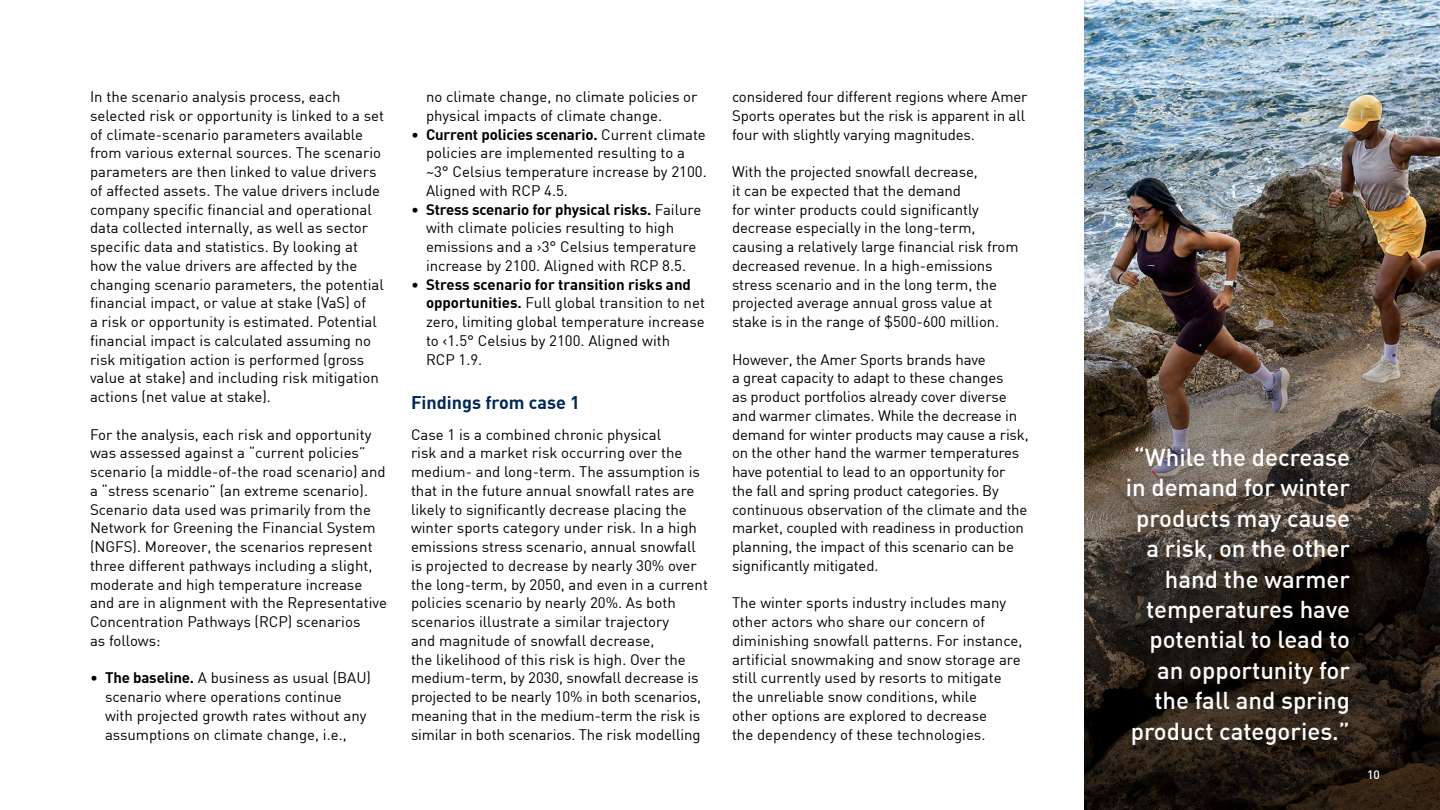
<style>
.page{position:relative;width:1440px;height:810px;background:#fff}
.page>*{position:absolute;margin:0;border:0;box-sizing:border-box;transform-origin:0 0}
.ingressi{font:500 24px/30.4px "DIN";color:#fff;text-align:right}
.votsikko{font:700 18px "DIN";color:#002857}
.leipis{font:15px/18.8px "DIN";color:#000}
.t1{font:500 12px "DIN";color:#fff}
.s1{font-weight:700}
</style>
<div class="page">
<img style="left:1084px;top:0;width:356px;height:238px">
<img style="left:1084px;top:238px;width:356px;height:572px">
<p class="leipis" style="left:90px;top:87px;width:296px">In the scenario analysis process, each selected risk or opportunity is linked to a set of climate-scenario parameters available from various external sources. The scenario parameters are then linked to value drivers of affected assets. The value drivers include company specific financial and operational data collected internally, as well as sector specific data and statistics. By looking at how the value drivers are affected by the changing scenario parameters, the potential financial impact, or value at stake (VaS) of<br>a risk or opportunity is estimated. Potential financial impact is calculated assuming no risk mitigation action is performed (gross value at stake) and including risk mitigation actions (net value at stake).</p>
<p class="leipis" style="left:90px;top:424px;width:299px">For the analysis, each risk and opportunity was assessed against a “current policies” scenario (a middle-of-the road scenario) and a “stress scenario” (an extreme scenario).<br>Scenario data used was primarily from the Network for Greening the Financial System (NGFS). Moreover, the scenarios represent three different pathways including a slight, moderate and high temperature increase and are in alignment with the Representative Concentration Pathways (RCP) scenarios<br>as follows:</p>
<p class="leipis" style="left:105px;top:668px;width:268px;text-indent:-15px">• <span class="s1">The baseline.</span> A business as usual (BAU) scenario where operations continue with projected growth rates without any assumptions on climate change, i.e.,</p>
<p class="leipis" style="left:426px;top:87px;width:273px">no climate change, no climate policies or physical impacts of climate change.</p>
<p class="leipis" style="left:426px;top:124px;width:282px;text-indent:-15px">• <span class="s1">Current policies scenario.</span> Current climate policies are implemented resulting to a ~3° Celsius temperature increase by 2100.<br>Aligned with RCP 4.5.</p>
<p class="leipis" style="left:426px;top:199px;width:277px;text-indent:-15px">• <span class="s1">Stress scenario for physical risks.</span> Failure with climate policies resulting to high emissions and a &gt;3° Celsius temperature increase by 2100. Aligned with RCP 8.5.</p>
<p class="leipis" style="left:426px;top:274px;width:280px;text-indent:-15px">• <span class="s1">Stress scenario for transition risks and opportunities.</span> Full global transition to net zero, limiting global temperature increase to &lt;1.5° Celsius by 2100. Aligned with<br>RCP 1.9.</p>
<p class="votsikko" style="left:411px;top:390px;width:170px">Findings from case 1</p>
<p class="leipis" style="left:411px;top:424px;width:298px">Case 1 is a combined chronic physical<br>risk and a market risk occurring over the medium- and long-term. The assumption is that in the future annual snowfall rates are likely to significantly decrease placing the winter sports category under risk. In a high emissions stress scenario, annual snowfall is projected to decrease by nearly 30% over the long-term, by 2050, and even in a current policies scenario by nearly 20%. As both scenarios illustrate a similar trajectory<br>and magnitude of snowfall decrease,<br>the likelihood of this risk is high. Over the medium-term, by 2030, snowfall decrease is projected to be nearly 10% in both scenarios, meaning that in the medium-term the risk is similar in both scenarios. The risk modelling</p>
<p class="leipis" style="left:732px;top:87px;width:297px">considered four different regions where Amer<br>Sports operates but the risk is apparent in all four with slightly varying magnitudes.</p>
<p class="leipis" style="left:732px;top:162px;width:288px">With the projected snowfall decrease,<br>it can be expected that the demand<br>for winter products could significantly decrease especially in the long-term, causing a relatively large financial risk from decreased revenue. In a high-emissions stress scenario and in the long term, the projected average annual gross value at stake is in the range of $500-600 million.</p>
<p class="leipis" style="left:732px;top:349px;width:298px">However, the Amer Sports brands have<br>a great capacity to adapt to these changes<br>as product portfolios already cover diverse and warmer climates. While the decrease in demand for winter products may cause a risk, on the other hand the warmer temperatures have potential to lead to an opportunity for the fall and spring product categories. By continuous observation of the climate and the market, coupled with readiness in production planning, the impact of this scenario can be significantly mitigated.</p>
<p class="leipis" style="left:732px;top:593px;width:292px">The winter sports industry includes many other actors who share our concern of diminishing snowfall patterns. For instance, artificial snowmaking and snow storage are still currently used by resorts to mitigate the unreliable snow conditions, while<br>other options are explored to decrease<br>the dependency of these technologies.</p>
<p class="ingressi" style="left:1126px;top:441px;width:226px">“While the decrease in demand for winter products may cause a risk, on the other hand the warmer temperatures have potential to lead to an opportunity for the fall and spring product categories.”</p>
<p class="t1" style="left:1367px;top:767px;width:14px">10</p>
</div>
